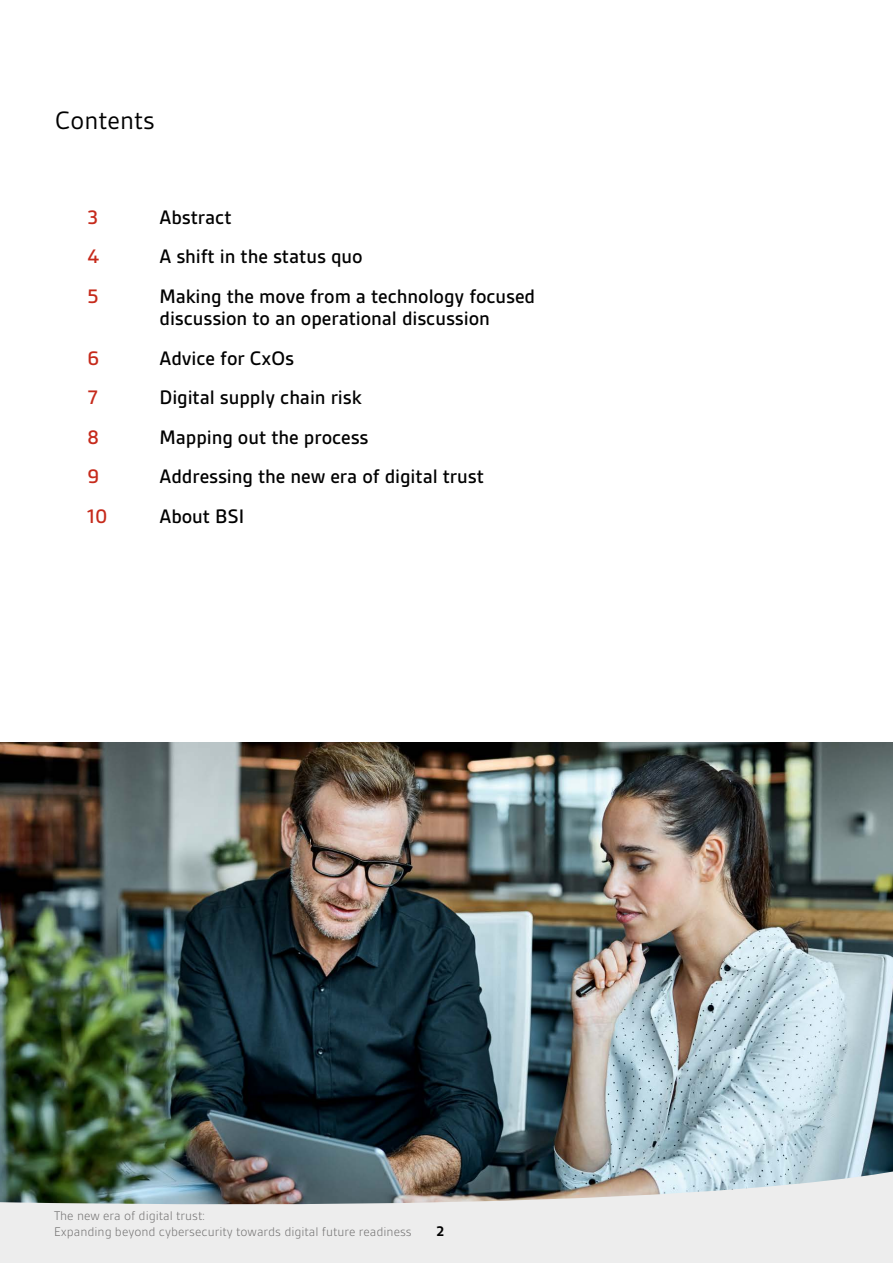
<style>
.page{position:relative;width:893px;height:1263px;background:#fff}
.page>*{position:absolute;margin:0;border:0;box-sizing:border-box;transform-origin:0 0}
.t1{font:27px "BSI Gesta";color:#000}
.t2{font:500 21px/39.5px "BSI Gesta";letter-spacing:-.005em;color:#000}
.t3{font:500 21px/39.5px "BSI Gesta";color:#c62a1b;text-align:justify}
.t4{font:700 15px "BSI Gesta";color:#000}
.t5{font:300 13.5px/16.2px "BSI Gesta";color:#706f6f}
</style>
<div class="page">
<img style="left:0;top:742px;width:893px;height:423px">
<img style="left:0;top:1165px;width:893px;height:98px">
<p class="t1" style="left:55px;top:107px;width:101px">Contents</p>
<p class="t3" style="left:88px;top:197px;width:13px">3<br>4<br>5</p>
<p class="t3" style="left:88px;top:338px;width:22px;text-align:left">6<br>7<br>8<br>9<br>10</p>
<p class="t2" style="left:159px;top:197px;width:377px">Abstract<br>A shift in the status quo<br>Making the move from a technology focused</p>
<p class="t2" style="left:159px;top:299px;width:332px">discussion to an operational discussion<br>Advice for CxOs<br>Digital supply chain risk<br>Mapping out the process<br>Addressing the new era of digital trust<br>About BSI</p>
<p class="t5" style="left:54px;top:1207px;width:359px">The new era of digital trust:<br>Expanding beyond cybersecurity towards digital future readiness</p>
<p class="t4" style="left:436px;top:1223px;width:9px">2</p>
</div>
